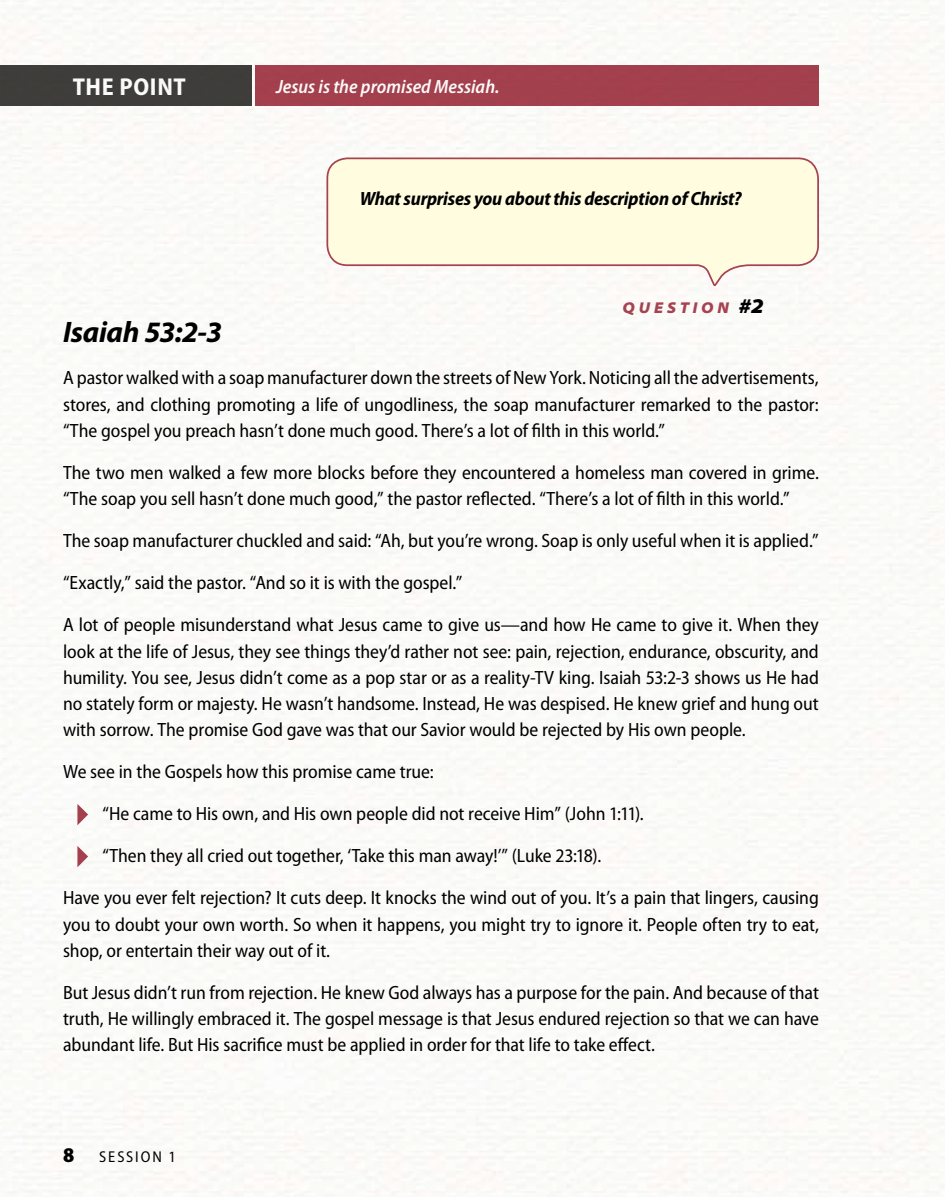
<style>
.page{position:relative;width:945px;height:1197px;background:#fff}
.page>*{position:absolute;margin:0;border:0;box-sizing:border-box;transform-origin:0 0}
.t1{font:italic 700 29.75px "Myriad Pro";letter-spacing:-.01em;color:#000}
.t2{font:700 semi-condensed 24.5px "Myriad Pro";letter-spacing:.025em;color:#fff}
.t3{font:900 semi-condensed 21px "Myriad Pro";color:#000}
.t4{font:semi-condensed 19.25px/26.2px "Myriad Pro";letter-spacing:-.005em;color:#000;text-align:justify}
.t5{font:italic 700 semi-condensed 19.25px "Myriad Pro";letter-spacing:-.01em;color:#000}
.t6{font:italic 600 semi-condensed 19.25px "Myriad Pro";color:#fff}
.t7{font:italic 900 semi-expanded 15.75px "Myriad Pro";letter-spacing:.235em;color:#a64251}
.t8{font:semi-condensed 15.75px "Myriad Pro";letter-spacing:.125em;color:#000}
.s1{font-size:21px;color:#000}
</style>
<div class="page">
<img style="left:0;top:0;width:945px;height:1197px">
<svg style="left:77px;top:804px;width:11px;height:21px"></svg>
<svg style="left:77px;top:846px;width:11px;height:21px"></svg>
<svg style="left:326px;top:157px;width:494px;height:130px"></svg>
<div style="left:0;top:66px;width:252px;height:40px;background:#403f3d"></div>
<div style="left:255px;top:66px;width:564px;height:40px;background:#a64251"></div>
<p class="t2" style="left:73px;top:73px;width:115px">THE POINT</p>
<p class="t6" style="left:276px;top:76px;width:225px">Jesus is the promised Messiah.</p>
<p class="t5" style="left:360px;top:188px;width:383px">What surprises you about this description of Christ?</p>
<p class="t7" style="left:623px;top:298px;width:143px">QUESTION <span class="s1">#2</span></p>
<h1 class="t1" style="left:63px;top:316px;width:161px">Isaiah 53:2-3</h1>
<p class="t4" style="left:63px;top:365px;width:757px">A pastor walked with a soap manufacturer down the streets of New York. Noticing all the advertisements, stores, and clothing promoting a life of ungodliness, the soap manufacturer remarked to the pastor: “The gospel you preach hasn’t done much good. There’s a lot of filth in this world.”</p>
<p class="t4" style="left:63px;top:460px;width:758px">The two men walked a few more blocks before they encountered a homeless man covered in grime. “The soap you sell hasn’t done much good,” the pastor reflected. “There’s a lot of filth in this world.”</p>
<p class="t4" style="left:63px;top:520px;width:757px;line-height:42px;text-align:left">The soap manufacturer chuckled and said: “Ah, but you’re wrong. Soap is only useful when it is applied.” “Exactly,” said the pastor. “And so it is with the gospel.”<br>A lot of people misunderstand what Jesus came to give us—and how He came to give it. When they</p>
<p class="t4" style="left:63px;top:638px;width:757px">look at the life of Jesus, they see things they’d rather not see: pain, rejection, endurance, obscurity, and humility. You see, Jesus didn’t come as a pop star or as a reality-TV king. Isaiah 53:2-3 shows us He had no stately form or majesty. He wasn’t handsome. Instead, He was despised. He knew grief and hung out with sorrow. The promise God gave was that our Savior would be rejected by His own people.</p>
<p class="t4" style="left:63px;top:759px;width:372px">We see in the Gospels how this promise came true:</p>
<p class="t4" style="left:102px;top:801px;width:543px">“He came to His own, and His own people did not receive Him” (John 1:11).</p>
<p class="t4" style="left:102px;top:843px;width:500px">“Then they all cried out together, ‘Take this man away!’” (Luke 23:18).</p>
<p class="t4" style="left:63px;top:885px;width:757px">Have you ever felt rejection? It cuts deep. It knocks the wind out of you. It’s a pain that lingers, causing</p>
<p class="t4" style="left:63px;top:911px;width:757px">you to doubt your own worth. So when it happens, you might try to ignore it. People often try to eat, shop, or entertain their way out of it.</p>
<p class="t4" style="left:63px;top:980px;width:758px">But Jesus didn’t run from rejection. He knew God always has a purpose for the pain. And because of that truth, He willingly embraced it. The gospel message is that Jesus endured rejection so that we can have abundant life. But His sacrifice must be applied in order for that life to take effect.</p>
<p class="t3" style="left:63px;top:1143px;width:13px">8</p>
<p class="t8" style="left:99px;top:1149px;width:78px">SESSION 1</p>
</div>
